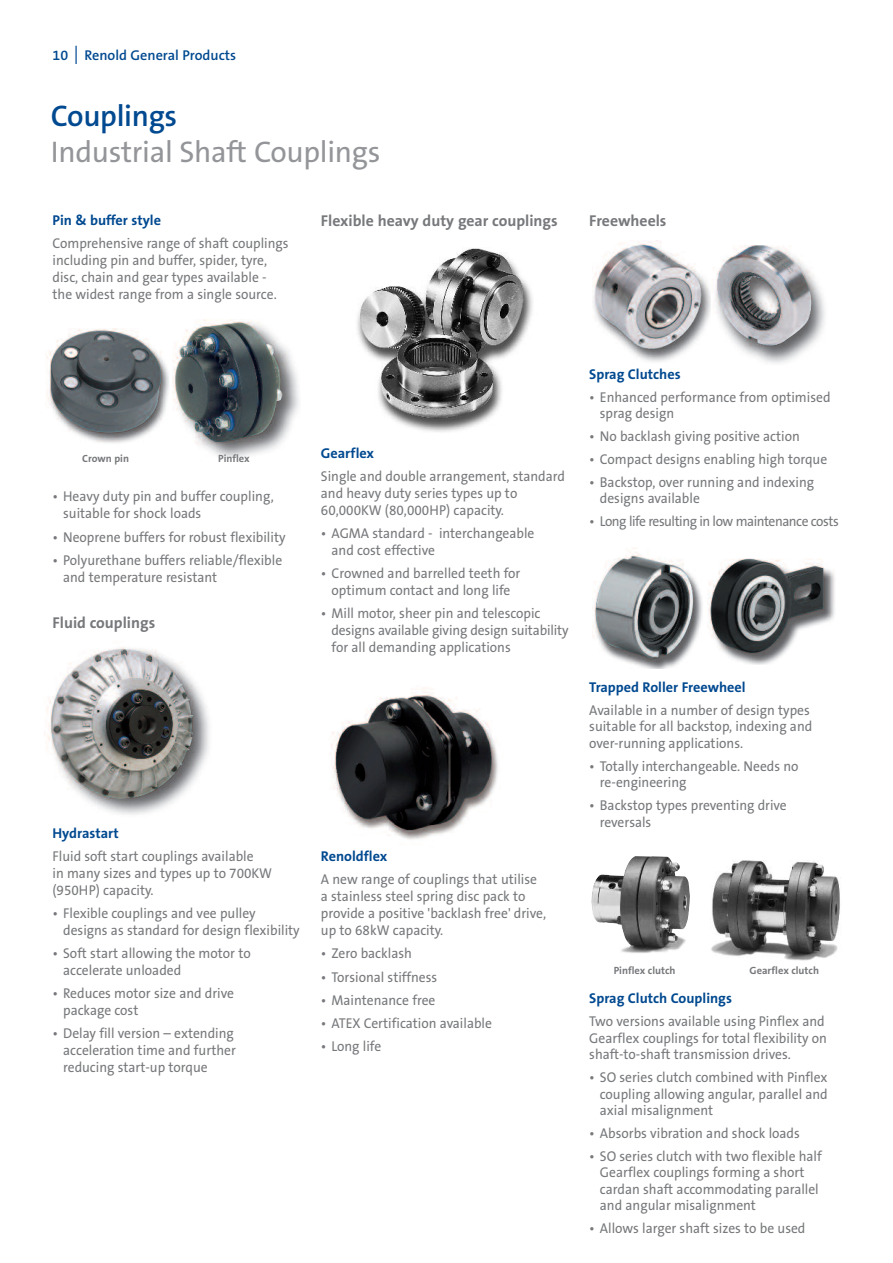
<style>
.page{position:relative;width:893px;height:1263px;background:#fff}
.page>*{position:absolute;margin:0;border:0;box-sizing:border-box;transform-origin:0 0}
.t1{font:30px "The Sans B5 Plain";letter-spacing:-.01em;color:#939598}
.t2{font:600 30px "The Sans B6";letter-spacing:-.01em;color:#014990}
.t3{font:700 15.75px "The Sans B7";color:#76787b}
.t4{font:14.25px/16.8px "The Sans B5 Plain";color:#76787b;scale:.95 1}
.t5{font:700 14.25px "The Sans B7";color:#014990}
.t6{font:14.25px "The Sans B5 Plain";letter-spacing:-.035em;color:#76787b;scale:.95 1}
.t7{font:600 14.25px "The Sans B6";color:#014990}
.t8{font:700 10.5px "The Sans B7";color:#76787b}
.s1{font-size:27px}
</style>
<div class="page">
<img style="left:592px;top:241px;width:119px;height:121px">
<img style="left:357px;top:248px;width:176px;height:184px">
<img style="left:711px;top:860px;width:129px;height:100px">
<img style="left:591px;top:856px;width:99px;height:97px">
<img style="left:47px;top:329px;width:122px;height:114px">
<img style="left:172px;top:319px;width:127px;height:138px">
<img style="left:44px;top:647px;width:165px;height:168px">
<img style="left:715px;top:245px;width:110px;height:118px">
<img style="left:593px;top:548px;width:110px;height:121px">
<img style="left:707px;top:558px;width:128px;height:107px">
<img style="left:331px;top:687px;width:167px;height:153px">
<p class="t7" style="left:53px;top:47px;width:185px">10 <span class="s1">I</span> Renold General Products</p>
<h1 class="t2" style="left:51px;top:100px;width:128px">Couplings</h1>
<h1 class="t1" style="left:51px;top:136px;width:331px">Industrial Shaft Couplings</h1>
<p class="t5" style="left:53px;top:212px;width:110px">Pin &amp; buffer style</p>
<p class="t4" style="left:53px;top:235px;width:250px">Comprehensive range of shaft couplings including pin and buffer, spider, tyre, disc, chain and gear types available - the widest range from a single source.</p>
<p class="t3" style="left:321px;top:212px;width:238px">Flexible heavy duty gear couplings</p>
<p class="t3" style="left:589px;top:212px;width:79px">Freewheels</p>
<p class="t8" style="left:82px;top:453px;width:48px">Crown pin</p>
<p class="t8" style="left:218px;top:453px;width:33px">Pinflex</p>
<p class="t4" style="left:63px;top:489px;width:223px;text-indent:-11px">• Heavy duty pin and buffer coupling, suitable for shock loads</p>
<p class="t4" style="left:53px;top:529px;width:247px">• Neoprene buffers for robust flexibility</p>
<p class="t4" style="left:63px;top:552px;width:232px;text-indent:-11px">• Polyurethane buffers reliable/flexible and temperature resistant</p>
<p class="t3" style="left:53px;top:615px;width:104px">Fluid couplings</p>
<p class="t5" style="left:53px;top:825px;width:68px">Hydrastart</p>
<p class="t4" style="left:53px;top:848px;width:233px">Fluid soft start couplings available<br>in many sizes and types up to 700KW (950HP) capacity.</p>
<p class="t4" style="left:63px;top:905px;width:251px;text-indent:-11px">• Flexible couplings and vee pulley designs as standard for design flexibility</p>
<p class="t4" style="left:63px;top:945px;width:199px;text-indent:-11px">• Soft start allowing the motor to accelerate unloaded</p>
<p class="t4" style="left:63px;top:985px;width:181px;text-indent:-11px">• Reduces motor size and drive package cost</p>
<p class="t4" style="left:63px;top:1025px;width:183px;text-indent:-11px">• Delay fill version – extending acceleration time and further reducing start-up torque</p>
<p class="t5" style="left:321px;top:445px;width:55px">Gearflex</p>
<p class="t4" style="left:321px;top:468px;width:259px">Single and double arrangement, standard and heavy duty series types up to<br>60,000KW (80,000HP) capacity.</p>
<p class="t4" style="left:331px;top:525px;width:215px;text-indent:-11px">• AGMA standard - interchangeable and cost effective</p>
<p class="t4" style="left:321px;top:565px;width:211px;text-align:center">• Crowned and barrelled teeth for optimum contact and long life</p>
<p class="t4" style="left:331px;top:605px;width:251px;text-indent:-11px">• Mill motor, sheer pin and telescopic designs available giving design suitability for all demanding applications</p>
<p class="t5" style="left:321px;top:849px;width:68px">Renoldflex</p>
<p class="t4" style="left:321px;top:872px;width:239px">A new range of couplings that utilise a stainless steel spring disc pack to provide a positive 'backlash free' drive, up to 68kW capacity.</p>
<p class="t4" style="left:321px;top:945px;width:97px">• Zero backlash</p>
<p class="t4" style="left:321px;top:969px;width:124px">• Torsional stiffness</p>
<p class="t4" style="left:321px;top:992px;width:122px">• Maintenance free</p>
<p class="t4" style="left:321px;top:1015px;width:182px">• ATEX Certification available</p>
<p class="t4" style="left:321px;top:1038px;width:65px">• Long life</p>
<p class="t5" style="left:589px;top:366px;width:93px">Sprag Clutches</p>
<p class="t4" style="left:600px;top:389px;width:244px;text-indent:-11px">• Enhanced performance from optimised sprag design</p>
<p class="t4" style="left:589px;top:428px;width:223px">• No backlash giving positive action</p>
<p class="t4" style="left:589px;top:451px;width:252px">• Compact designs enabling high torque</p>
<p class="t4" style="left:600px;top:474px;width:227px;text-indent:-11px">• Backstop, over running and indexing designs available</p>
<p class="t6" style="left:589px;top:514px;width:264px">• Long life resulting in low maintenance costs</p>
<p class="t5" style="left:589px;top:680px;width:158px">Trapped Roller Freewheel</p>
<p class="t4" style="left:589px;top:702px;width:236px">Available in a number of design types suitable for all backstop, indexing and over-running applications.</p>
<p class="t4" style="left:600px;top:758px;width:211px;text-indent:-11px">• Totally interchangeable. Needs no re-engineering</p>
<p class="t4" style="left:600px;top:798px;width:198px;text-indent:-11px">• Backstop types preventing drive reversals</p>
<p class="t8" style="left:614px;top:965px;width:63px">Pinflex clutch</p>
<p class="t8" style="left:750px;top:965px;width:71px">Gearflex clutch</p>
<p class="t5" style="left:589px;top:991px;width:144px">Sprag Clutch Couplings</p>
<p class="t4" style="left:589px;top:1013px;width:252px">Two versions available using Pinflex and<br>Gearflex couplings for total flexibility on shaft-to-shaft transmission drives.</p>
<p class="t4" style="left:600px;top:1069px;width:241px;text-align:justify;text-indent:-11px">• SO series clutch combined with Pinflex coupling allowing angular, parallel and axial misalignment</p>
<p class="t4" style="left:589px;top:1125px;width:223px">• Absorbs vibration and shock loads</p>
<p class="t4" style="left:600px;top:1148px;width:235px;text-indent:-11px">• SO series clutch with two flexible half Gearflex couplings forming a short cardan shaft accommodating parallel and angular misalignment</p>
<p class="t4" style="left:589px;top:1220px;width:229px">• Allows larger shaft sizes to be used</p>
</div>
